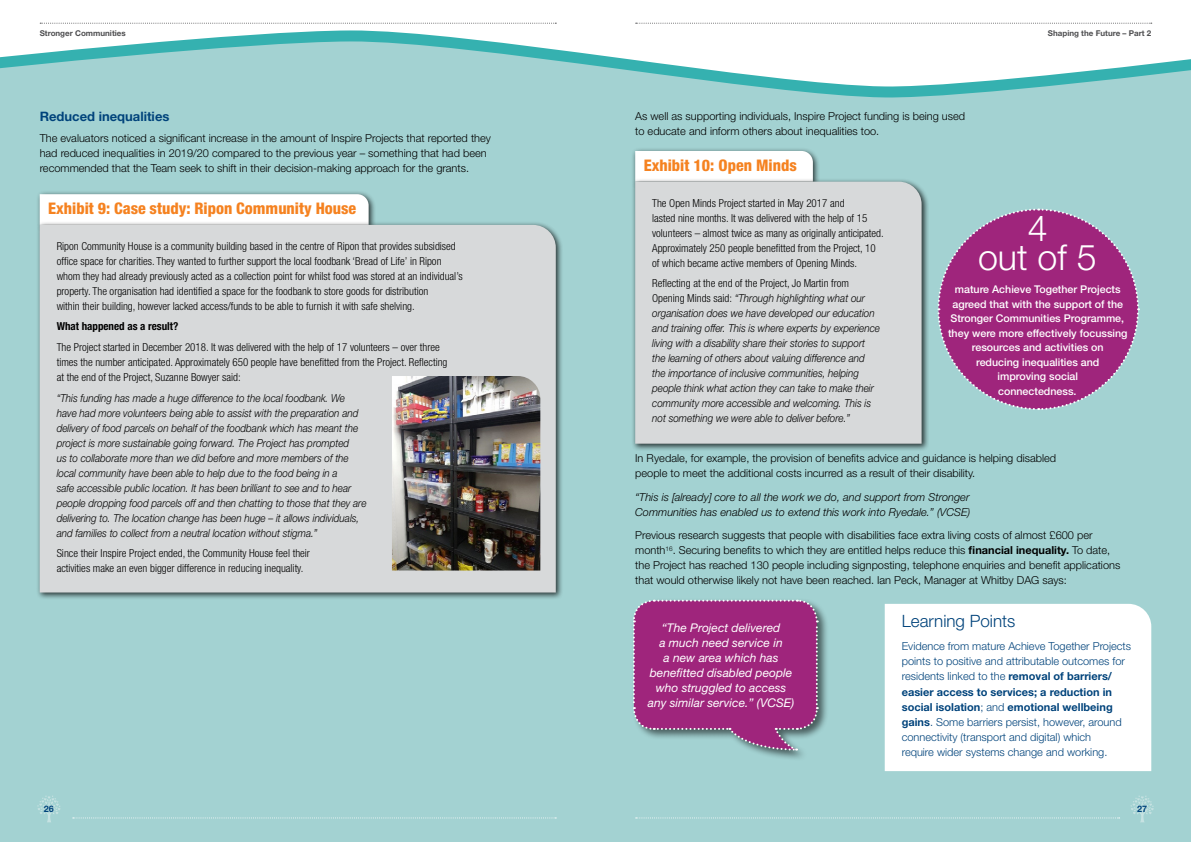
<style>
.page{position:relative;width:1191px;height:842px;background:#fff}
.page>*{position:absolute;margin:0;border:0;box-sizing:border-box;transform-origin:0 0}
.t1{font:300 35.8px/28.9px "Helvetica Neue LT Std";color:#fff;text-align:center}
.t2{font:300 17px "Helvetica Neue LT Std";color:#00437b}
.t3{font:800 condensed 16px "Helvetica Neue LT Std";color:#f58220}
.t4{font:700 13px "Helvetica Neue LT Std";color:#00437b}
.t5{font:italic 12px/15px "Helvetica Neue LT Std";color:#fff;text-align:center}
.t6{font:italic 300 11px/15px "Helvetica Neue LT Std";color:#000;scale:.9 1}
.t7{font:300 condensed 11px/15px "Helvetica Neue LT Std";color:#000}
.t8{font:300 11px/15px "Helvetica Neue LT Std";color:#000}
.t9{font:300 11px/15px "Helvetica Neue LT Std";color:#00437b}
.t10{font:italic 300 11px/15px "Helvetica Neue LT Std";color:#000}
.t11{font:700 condensed 11px "Helvetica Neue LT Std";color:#000}
.t12{font:500 10.7px/14.5px "Helvetica Neue LT Std";color:#fff;text-align:center}
.t13{font:700 9px "Helvetica Neue LT Std";color:#00437b}
.t14{font:700 8px "Helvetica Neue LT Std";color:#4d4d4f}
.s1{font-style:normal;font-stretch:condensed}
.s2{font-weight:700}
</style>
<div class="page">
<div style="left:0;top:41px;width:1191px;height:801px;background:#a3d2d2"></div>
<div style="left:36px;top:190px;width:340px;height:42px;background:#000;opacity:.75"></div>
<svg style="left:40px;top:194px;width:329px;height:27px"></svg>
<div style="left:631px;top:147px;width:189px;height:42px;background:#000;opacity:.75"></div>
<svg style="left:635px;top:151px;width:178px;height:27px"></svg>
<svg style="left:936px;top:208px;width:204px;height:203px;background:#a05092"></svg>
<div style="left:631px;top:598px;width:197px;height:163px;background:#000;opacity:.55"></div>
<svg style="left:632px;top:599px;width:187px;height:152px;background:#9d3e87"></svg>
<svg style="left:884px;top:604px;width:267px;height:167px"></svg>
<div style="left:36px;top:221px;width:527px;height:379px;background:#000;opacity:.75"></div>
<div style="left:40px;top:225px;width:516px;height:367px;background:#d7d9da"></div>
<img style="left:392px;top:376px;width:148px;height:194px">
<div style="left:631px;top:178px;width:298px;height:273px;background:#000;opacity:.75"></div>
<div style="left:635px;top:182px;width:286px;height:262px;background:#d7d9da"></div>
<svg style="left:635px;top:23px;width:516px;height:1px"></svg>
<svg style="left:40px;top:23px;width:516px;height:1px"></svg>
<svg style="left:37px;top:795px;width:23px;height:27px"></svg>
<svg style="left:1130px;top:795px;width:23px;height:27px"></svg>
<svg style="left:635px;top:817px;width:484px;height:1px"></svg>
<svg style="left:73px;top:817px;width:483px;height:1px"></svg>
<p class="t14" style="left:40px;top:28px;width:88px">Stronger Communities</p>
<p class="t14" style="left:1048px;top:28px;width:105px">Shaping the Future – Part 2</p>
<p class="t4" style="left:40px;top:109px;width:131px">Reduced inequalities</p>
<p class="t8" style="left:40px;top:130px;width:453px">The evaluators noticed a significant increase in the amount of Inspire Projects that reported they had reduced inequalities in 2019/20 compared to the previous year – something that had been recommended that the Team seek to shift in their decision-making approach for the grants.</p>
<h3 class="t3" style="left:48px;top:199px;width:309px">Exhibit 9: Case study: Ripon Community House</h3>
<p class="t7" style="left:57px;top:238px;width:407px">Ripon Community House is a community building based in the centre of Ripon that provides subsidised office space for charities. They wanted to further support the local foodbank ‘Bread of Life’ in Ripon whom they had already previously acted as a collection point for whilst food was stored at an individual’s property. The organisation had identified a space for the foodbank to store goods for distribution<br>within their building, however lacked access/funds to be able to furnish it with safe shelving.</p>
<p class="t11" style="left:57px;top:320px;width:123px">What happened as a result?</p>
<p class="t7" style="left:57px;top:340px;width:392px">The Project started in December 2018. It was delivered with the help of 17 volunteers – over three times the number anticipated. Approximately 650 people have benefitted from the Project. Reflecting at the end of the Project, Suzanne Bowyer said:</p>
<p class="t6" style="left:57px;top:390px;width:346px">“This funding has made a huge difference to the local foodbank. We have had more volunteers being able to assist with the preparation and delivery of food parcels on behalf of the foodbank which has meant the project is more sustainable going forward. The Project has prompted<br>us to collaborate more than we did before and more members of the local community have been able to help due to the food being in a<br>safe accessible public location. It has been brilliant to see and to hear people dropping food parcels off and then chatting to those that they are delivering to. The location change has been huge – it allows individuals, and families to collect from a neutral location without stigma.”</p>
<p class="t7" style="left:57px;top:546px;width:255px">Since their Inspire Project ended, the Community House feel their activities make an even bigger difference in reducing inequality.</p>
<p class="t8" style="left:635px;top:108px;width:331px">As well as supporting individuals, Inspire Project funding is being used to educate and inform others about inequalities too.</p>
<h3 class="t3" style="left:643px;top:155px;width:155px">Exhibit 10: Open Minds</h3>
<p class="t7" style="left:652px;top:195px;width:233px">The Open Minds Project started in May 2017 and<br>lasted nine months. It was delivered with the help of 15 volunteers – almost twice as many as originally anticipated.<br>Approximately 250 people benefitted from the Project, 10 of which became active members of Opening Minds.</p>
<p class="t6" style="left:652px;top:276px;width:255px"><span class="s1">Reflecting at the end of the Project, Jo Martin from Opening Minds said:</span> “Through highlighting what our organisation does we have developed our education and training offer. This is where experts by experience living with a disability share their stories to support the learning of others about valuing difference and the importance of inclusive communities, helping people think what action they can take to make their community more accessible and welcoming. This is not something we were able to deliver before.”</p>
<h1 class="t1" style="left:978px;top:213px;width:120px">4<br>out of 5</h1>
<p class="t12" style="left:948px;top:282px;width:181px">mature Achieve Together Projects agreed that with the support of the<br>Stronger Communities Programme, they were more effectively focussing resources and activities on<br>reducing inequalities and<br>improving social<br>connectedness.</p>
<p class="t8" style="left:635px;top:451px;width:422px">In Ryedale, for example, the provision of benefits advice and guidance is helping disabled people to meet the additional costs incurred as a result of their disability.</p>
<p class="t10" style="left:635px;top:489px;width:336px">“This is [already] core to all the work we do, and support from Stronger<br>Communities has enabled us to extend this work into Ryedale.” (VCSE)</p>
<p class="t8" style="left:635px;top:528px;width:486px">Previous research suggests that people with disabilities face extra living costs of almost £600 per month<sup>16</sup>. Securing benefits to which they are entitled helps reduce this <span class="s2">financial inequality.</span> To date, the Project has reached 130 people including signposting, telephone enquiries and benefit applications that would otherwise likely not have been reached. Ian Peck, Manager at Whitby DAG says:</p>
<p class="t5" style="left:648px;top:620px;width:148px">“The Project delivered<br>a much need service in<br>a new area which has benefitted disabled people who struggled to access any similar service.” (VCSE)</p>
<h2 class="t2" style="left:901px;top:610px;width:115px">Learning Points</h2>
<p class="t9" style="left:901px;top:639px;width:231px">Evidence from mature Achieve Together Projects points to positive and attributable outcomes for residents linked to the <span class="s2">removal of barriers/ easier access to services; a reduction in social isolation</span>; and <span class="s2">emotional wellbeing gains</span>. Some barriers persist, however, around connectivity (transport and digital) which<br>require wider systems change and working.</p>
<p class="t13" style="left:44px;top:803px;width:12px">26</p>
<p class="t13" style="left:1137px;top:803px;width:12px">27</p>
</div>
